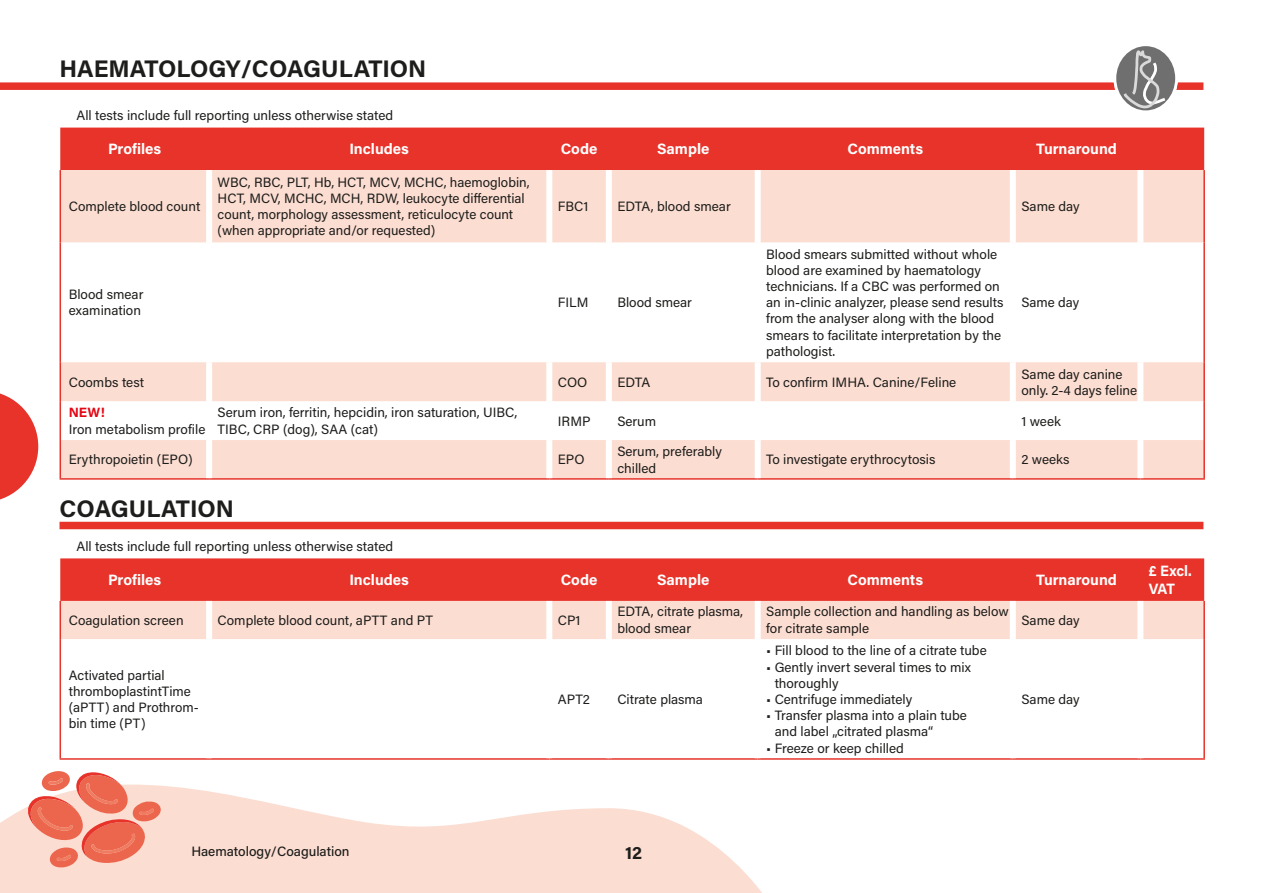
<style>
.page{position:relative;width:1263px;height:893px;background:#fff}
.page>*{position:absolute;margin:0;border:0;box-sizing:border-box;transform-origin:0 0}
.t1{font:700 24px "Acumin Pro";color:#1d1d1b}
.t2{font:700 18px "Acumin Pro";color:#1d1d1b}
.t3{font:700 15px "Acumin Pro";color:#fff}
.t4{font:700 15px/18px "Acumin Pro";color:#fff;scale:.96 1}
.t5{font:13.5px/16.2px "Acumin Pro";color:#1d1d1b}
.t6{font:500 13.5px "Acumin Pro";color:#1d1d1b}
.t7{font:700 13.5px "Acumin Pro";color:#e30613}
</style>
<div class="page">
<svg style="left:0;top:754px;width:762px;height:139px;fill:#fcddd1"></svg>
<svg style="left:0;top:393px;width:38px;height:107px"></svg>
<div style="left:0;top:82px;width:1203px;height:8px;background:#e7332a"></div>
<div style="left:1113px;top:43px;width:65px;height:70px;background:#fff;border-radius:50%"></div>
<div style="left:1116px;top:46px;width:59px;height:64px;background:#706f6f;border-radius:50%"></div>
<svg style="left:1124px;top:50px;width:41px;height:58px"></svg>
<div style="left:60px;top:128px;width:1144px;height:42px;background:#e7332a"></div>
<svg style="left:61px;top:170px;width:1142px;height:308px"></svg>
<hr style="left:60px;top:170px;width:1px;height:72px;background:#e7332a">
<hr style="left:1203px;top:170px;width:2px;height:72px;background:#e7332a">
<hr style="left:60px;top:242px;width:1px;height:120px;background:#e7332a">
<hr style="left:1203px;top:242px;width:2px;height:120px;background:#e7332a">
<hr style="left:60px;top:362px;width:1px;height:39px;background:#e7332a">
<hr style="left:1203px;top:362px;width:2px;height:39px;background:#e7332a">
<hr style="left:60px;top:401px;width:1px;height:39px;background:#e7332a">
<hr style="left:1203px;top:401px;width:2px;height:39px;background:#e7332a">
<hr style="left:60px;top:440px;width:1px;height:38px;background:#e7332a">
<hr style="left:1203px;top:440px;width:2px;height:38px;background:#e7332a">
<hr style="left:60px;top:478px;width:149px;height:2px;background:#e7332a">
<hr style="left:209px;top:478px;width:340px;height:2px;background:#e7332a">
<hr style="left:549px;top:478px;width:60px;height:2px;background:#e7332a">
<hr style="left:609px;top:478px;width:149px;height:2px;background:#e7332a">
<hr style="left:758px;top:478px;width:255px;height:2px;background:#e7332a">
<hr style="left:1013px;top:478px;width:127px;height:2px;background:#e7332a">
<hr style="left:1140px;top:478px;width:65px;height:2px;background:#e7332a">
<div style="left:206px;top:170px;width:6px;height:72px;background:#fff"></div>
<div style="left:546px;top:170px;width:6px;height:72px;background:#fff"></div>
<div style="left:606px;top:170px;width:6px;height:72px;background:#fff"></div>
<div style="left:755px;top:170px;width:6px;height:72px;background:#fff"></div>
<div style="left:1010px;top:170px;width:6px;height:72px;background:#fff"></div>
<div style="left:1137px;top:170px;width:6px;height:72px;background:#fff"></div>
<div style="left:206px;top:242px;width:6px;height:120px;background:#fff"></div>
<div style="left:546px;top:242px;width:6px;height:120px;background:#fff"></div>
<div style="left:606px;top:242px;width:6px;height:120px;background:#fff"></div>
<div style="left:755px;top:242px;width:6px;height:120px;background:#fff"></div>
<div style="left:1010px;top:242px;width:6px;height:120px;background:#fff"></div>
<div style="left:1137px;top:242px;width:6px;height:120px;background:#fff"></div>
<div style="left:206px;top:362px;width:6px;height:39px;background:#fff"></div>
<div style="left:546px;top:362px;width:6px;height:39px;background:#fff"></div>
<div style="left:606px;top:362px;width:6px;height:39px;background:#fff"></div>
<div style="left:755px;top:362px;width:6px;height:39px;background:#fff"></div>
<div style="left:1010px;top:362px;width:6px;height:39px;background:#fff"></div>
<div style="left:1137px;top:362px;width:6px;height:39px;background:#fff"></div>
<div style="left:206px;top:401px;width:6px;height:39px;background:#fff"></div>
<div style="left:546px;top:401px;width:6px;height:39px;background:#fff"></div>
<div style="left:606px;top:401px;width:6px;height:39px;background:#fff"></div>
<div style="left:755px;top:401px;width:6px;height:39px;background:#fff"></div>
<div style="left:1010px;top:401px;width:6px;height:39px;background:#fff"></div>
<div style="left:1137px;top:401px;width:6px;height:39px;background:#fff"></div>
<div style="left:206px;top:440px;width:6px;height:38px;background:#fff"></div>
<div style="left:546px;top:440px;width:6px;height:38px;background:#fff"></div>
<div style="left:606px;top:440px;width:6px;height:38px;background:#fff"></div>
<div style="left:755px;top:440px;width:6px;height:38px;background:#fff"></div>
<div style="left:1010px;top:440px;width:6px;height:38px;background:#fff"></div>
<div style="left:1137px;top:440px;width:6px;height:38px;background:#fff"></div>
<div style="left:60px;top:558px;width:1144px;height:43px;background:#e7332a"></div>
<div style="left:61px;top:601px;width:1142px;height:38px;background:#fcddd1"></div>
<hr style="left:60px;top:601px;width:1px;height:38px;background:#e7332a">
<hr style="left:1203px;top:601px;width:2px;height:38px;background:#e7332a">
<hr style="left:60px;top:639px;width:1px;height:119px;background:#e7332a">
<hr style="left:1203px;top:639px;width:2px;height:119px;background:#e7332a">
<hr style="left:60px;top:758px;width:149px;height:2px;background:#e7332a">
<hr style="left:209px;top:758px;width:340px;height:2px;background:#e7332a">
<hr style="left:549px;top:758px;width:60px;height:2px;background:#e7332a">
<hr style="left:609px;top:758px;width:149px;height:2px;background:#e7332a">
<hr style="left:758px;top:758px;width:255px;height:2px;background:#e7332a">
<hr style="left:1013px;top:758px;width:127px;height:2px;background:#e7332a">
<hr style="left:1140px;top:758px;width:65px;height:2px;background:#e7332a">
<div style="left:206px;top:601px;width:6px;height:38px;background:#fff"></div>
<div style="left:546px;top:601px;width:6px;height:38px;background:#fff"></div>
<div style="left:606px;top:601px;width:6px;height:38px;background:#fff"></div>
<div style="left:755px;top:601px;width:6px;height:38px;background:#fff"></div>
<div style="left:1010px;top:601px;width:6px;height:38px;background:#fff"></div>
<div style="left:1137px;top:601px;width:6px;height:38px;background:#fff"></div>
<div style="left:206px;top:639px;width:6px;height:119px;background:#fff"></div>
<div style="left:546px;top:639px;width:6px;height:119px;background:#fff"></div>
<div style="left:606px;top:639px;width:6px;height:119px;background:#fff"></div>
<div style="left:755px;top:639px;width:6px;height:119px;background:#fff"></div>
<svg style="left:28px;top:770px;width:134px;height:98px;background:#f4a393"></svg>
<div style="left:60px;top:522px;width:1143px;height:7px;background:#e7332a"></div>
<h1 class="t1" style="left:60px;top:52px;width:368px">HAEMATOLOGY/COAGULATION</h1>
<p class="t5" style="left:76px;top:106px;width:318px">All tests include full reporting unless otherwise stated</p>
<p class="t3" style="left:108px;top:139px;width:55px">Profiles</p>
<p class="t3" style="left:349px;top:139px;width:61px">Includes</p>
<p class="t3" style="left:561px;top:139px;width:38px">Code</p>
<p class="t3" style="left:657px;top:139px;width:54px">Sample</p>
<p class="t3" style="left:847px;top:139px;width:77px">Comments</p>
<p class="t3" style="left:1036px;top:139px;width:82px">Turnaround</p>
<p class="t5" style="left:69px;top:197px;width:133px">Complete blood count</p>
<p class="t5" style="left:218px;top:173px;width:313px">WBC, RBC, PLT, Hb, HCT, MCV, MCHC, haemoglobin, HCT, MCV, MCHC, MCH, RDW, leukocyte differential count, morphology assessment, reticulocyte count (when appropriate and/or requested)</p>
<p class="t5" style="left:558px;top:197px;width:32px">FBC1</p>
<p class="t5" style="left:617px;top:197px;width:115px">EDTA, blood smear</p>
<p class="t5" style="left:1021px;top:197px;width:60px">Same day</p>
<p class="t5" style="left:69px;top:286px;width:76px">Blood smear examination</p>
<p class="t5" style="left:558px;top:294px;width:32px">FILM</p>
<p class="t5" style="left:617px;top:294px;width:76px">Blood smear</p>
<p class="t5" style="left:766px;top:245px;width:239px">Blood smears submitted without whole blood are examined by haematology technicians. If a CBC was performed on an in-clinic analyzer, please send results from the analyser along with the blood smears to facilitate interpretation by the pathologist.</p>
<p class="t5" style="left:1021px;top:294px;width:59px">Same day</p>
<p class="t5" style="left:69px;top:373px;width:77px">Coombs test</p>
<p class="t5" style="left:558px;top:373px;width:31px">COO</p>
<p class="t5" style="left:617px;top:373px;width:34px">EDTA</p>
<p class="t5" style="left:766px;top:373px;width:192px">To confirm IMHA. Canine/Feline</p>
<p class="t5" style="left:1021px;top:365px;width:117px">Same day canine only. 2-4 days feline</p>
<p class="t7" style="left:69px;top:403px;width:38px">NEW!</p>
<p class="t5" style="left:69px;top:420px;width:138px">Iron metabolism profile</p>
<p class="t5" style="left:218px;top:404px;width:301px">Serum iron, ferritin, hepcidin, iron saturation, UIBC,<br>TIBC, CRP (dog), SAA (cat)</p>
<p class="t5" style="left:558px;top:412px;width:34px">IRMP</p>
<p class="t5" style="left:617px;top:412px;width:40px">Serum</p>
<p class="t5" style="left:1021px;top:412px;width:41px">1 week</p>
<p class="t5" style="left:69px;top:451px;width:125px">Erythropoietin (EPO)</p>
<p class="t5" style="left:558px;top:451px;width:28px">EPO</p>
<p class="t5" style="left:617px;top:443px;width:106px">Serum, preferably chilled</p>
<p class="t5" style="left:766px;top:451px;width:171px">To investigate erythrocytosis</p>
<p class="t5" style="left:1021px;top:451px;width:50px">2 weeks</p>
<h1 class="t1" style="left:60px;top:491px;width:176px">COAGULATION</h1>
<p class="t5" style="left:76px;top:537px;width:318px">All tests include full reporting unless otherwise stated</p>
<p class="t3" style="left:108px;top:569px;width:55px">Profiles</p>
<p class="t3" style="left:349px;top:569px;width:61px">Includes</p>
<p class="t3" style="left:561px;top:569px;width:38px">Code</p>
<p class="t3" style="left:657px;top:569px;width:54px">Sample</p>
<p class="t3" style="left:847px;top:569px;width:77px">Comments</p>
<p class="t3" style="left:1036px;top:569px;width:82px">Turnaround</p>
<p class="t4" style="left:1149px;top:561px;width:46px">£ Excl.<br>VAT</p>
<p class="t5" style="left:69px;top:611px;width:116px">Coagulation screen</p>
<p class="t5" style="left:218px;top:611px;width:217px">Complete blood count, aPTT and PT</p>
<p class="t5" style="left:558px;top:611px;width:24px">CP1</p>
<p class="t5" style="left:617px;top:603px;width:127px">EDTA, citrate plasma, blood smear</p>
<p class="t5" style="left:766px;top:603px;width:244px">Sample collection and handling as below for citrate sample</p>
<p class="t5" style="left:1021px;top:611px;width:60px">Same day</p>
<p class="t5" style="left:69px;top:666px;width:131px">Activated partial thromboplastintTime (aPTT) and Prothrom&shy;bin time (PT)</p>
<p class="t5" style="left:766px;top:642px;width:222px">• Fill blood to the line of a citrate tube</p>
<p class="t5" style="left:775px;top:658px;width:198px;text-indent:-8px">• Gently invert several times to mix thoroughly</p>
<p class="t5" style="left:766px;top:691px;width:148px">• Centrifuge immediately</p>
<p class="t5" style="left:775px;top:707px;width:194px;text-indent:-8px">• Transfer plasma into a plain tube and label „citrated plasma“</p>
<p class="t5" style="left:766px;top:739px;width:139px">• Freeze or keep chilled</p>
<p class="t5" style="left:558px;top:691px;width:34px">APT2</p>
<p class="t5" style="left:617px;top:691px;width:87px">Citrate plasma</p>
<p class="t5" style="left:1021px;top:691px;width:60px">Same day</p>
<p class="t6" style="left:191px;top:842px;width:160px">Haematology/Coagulation</p>
<h2 class="t2" style="left:625px;top:840px;width:19px">12</h2>
</div>
